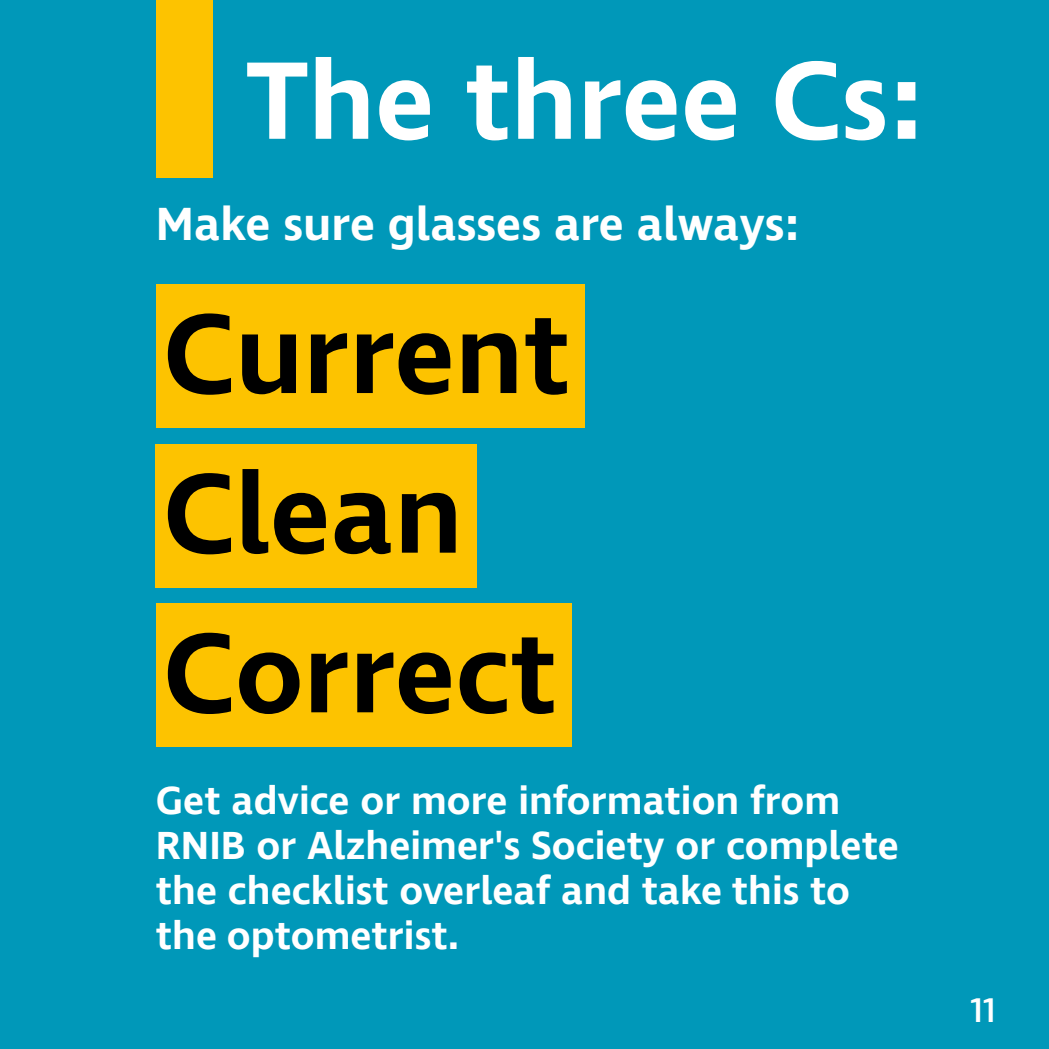
<style>
.page{position:relative;width:1049px;height:1049px;background:#0098b9}
.page>*{position:absolute;margin:0;border:0;box-sizing:border-box;transform-origin:0 0}
.P_Pull_quote_Figure{font:600 115px "Ingra";color:#000}
.h2___24pt{font:600 112.5px "Ingra";color:#fff}
.h2___24pt-2{font:600 47.5px "Ingra";color:#fff}
.h3___16pt{font:600 40px/45px "Ingra";color:#fff}
.t1{font:500 35px "Ingra";color:#fff}
</style>
<div class="page">
<div style="left:156px;top:284px;width:428px;height:144px;background:#fdc300"></div>
<div style="left:156px;top:444px;width:321px;height:143px;background:#fdc300"></div>
<div style="left:156px;top:603px;width:415px;height:144px;background:#fdc300"></div>
<div style="left:156px;top:0;width:57px;height:177px;background:#fdc300"></div>
<h2 class="h2___24pt" style="left:246px;top:31px;width:678px">The three Cs:</h2>
<h2 class="h2___24pt-2" style="left:156px;top:195px;width:644px">Make sure glasses are always:</h2>
<p class="P_Pull_quote_Figure" style="left:163px;top:283px;width:409px">Current</p>
<p class="P_Pull_quote_Figure" style="left:163px;top:442px;width:301px">Clean</p>
<p class="P_Pull_quote_Figure" style="left:163px;top:602px;width:395px">Correct</p>
<h3 class="h3___16pt" style="left:156px;top:780px;width:744px">Get advice or more information from RNIB or Alzheimer's Society or complete the checklist overleaf and take this to the optometrist.</h3>
<p class="t1" style="left:970px;top:989px;width:27px">11</p>
</div>
